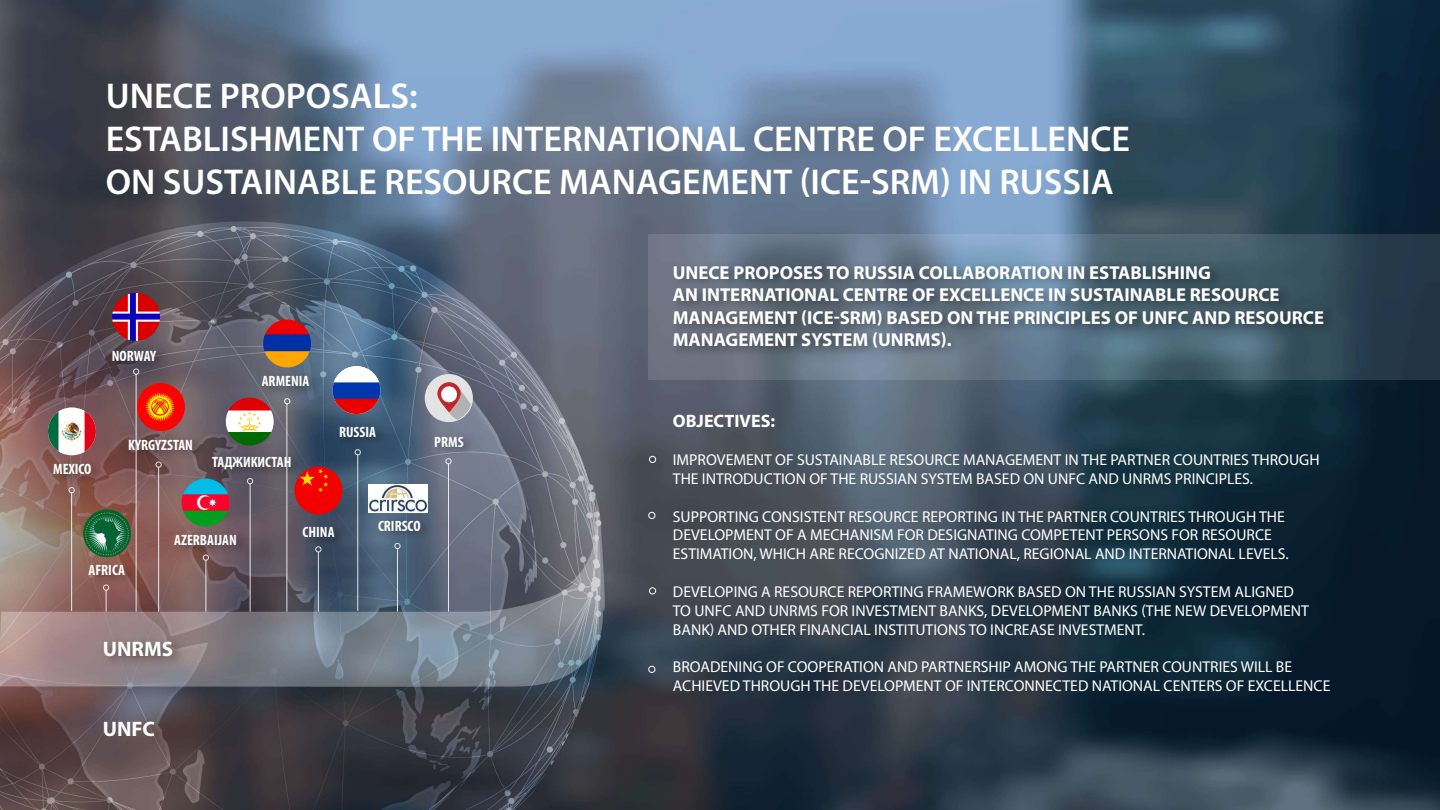
<style>
.page{position:relative;width:1440px;height:810px;background:#fff}
.page>*{position:absolute;margin:0;border:0;box-sizing:border-box;transform-origin:0 0}
.t1{font:600 36px/43.2px "Myriad Pro";color:#fff}
.t2{font:700 21px "Myriad Pro";color:#fff}
.t3{font:700 18.75px/22.5px "Myriad Pro";color:#fff}
.t4{font:700 18px "Myriad Pro";color:#fff}
.t5{font:15.67px/18.8px "Myriad Pro";color:#fff}
.t6{font:700 condensed 15px "Myriad Pro";color:#fff}
</style>
<div class="page">
<img style="left:0;top:0;width:1440px;height:810px">
<img style="left:372px;top:510px;width:65px;height:57px">
<img style="left:210px;top:446px;width:98px;height:58px">
<img style="left:122px;top:411px;width:88px;height:75px">
<img style="left:256px;top:347px;width:70px;height:75px">
<img style="left:168px;top:506px;width:86px;height:74px">
<img style="left:428px;top:426px;width:53px;height:57px">
<img style="left:82px;top:536px;width:60px;height:93px">
<img style="left:106px;top:340px;width:67px;height:57px">
<img style="left:296px;top:516px;width:56px;height:58px">
<img style="left:47px;top:435px;width:61px;height:75px">
<img style="left:333px;top:416px;width:60px;height:57px">
<img style="left:368px;top:485px;width:59px;height:28px">
<div style="left:649px;top:456px;width:7px;height:7px;border:1px solid #fff;border-radius:50%"></div>
<div style="left:648px;top:512px;width:7px;height:7px;border:1px solid #fff;border-radius:50%"></div>
<div style="left:649px;top:587px;width:7px;height:7px;border:1px solid #fff;border-radius:50%"></div>
<div style="left:648px;top:666px;width:7px;height:7px;border:1px solid #fff;border-radius:50%"></div>
<svg style="left:48px;top:407px;width:48px;height:48px"></svg>
<img style="left:48px;top:409px;width:48px;height:44px">
<img style="left:263px;top:320px;width:48px;height:47px;border-radius:24px">
<img style="left:333px;top:366px;width:47px;height:48px;border-radius:24px">
<img style="left:112px;top:293px;width:48px;height:48px;border-radius:24px">
<img style="left:137px;top:383px;width:48px;height:48px">
<img style="left:226px;top:398px;width:48px;height:48px">
<img style="left:295px;top:467px;width:47px;height:47px;border-radius:24px">
<img style="left:182px;top:479px;width:48px;height:47px;border-radius:24px">
<img style="left:83px;top:509px;width:48px;height:48px">
<div style="left:425px;top:374px;width:48px;height:48px;background:#e3e3e3;border-radius:50%"></div>
<svg style="left:437px;top:382px;width:24px;height:30px"></svg>
<svg style="left:440px;top:379px;width:32px;height:43px"></svg>
<img style="left:97px;top:631px;width:409px;height:81px">
<hr style="left:318px;top:552px;width:1px;height:60px;background:#fff">
<svg style="left:315px;top:546px;width:6px;height:6px"></svg>
<hr style="left:357px;top:454px;width:1px;height:157px;background:#fff">
<svg style="left:355px;top:449px;width:6px;height:6px"></svg>
<hr style="left:448px;top:464px;width:1px;height:148px;background:#fff">
<svg style="left:446px;top:458px;width:6px;height:6px"></svg>
<hr style="left:397px;top:548px;width:1px;height:64px;background:#fff">
<svg style="left:394px;top:543px;width:6px;height:6px"></svg>
<hr style="left:250px;top:483px;width:1px;height:129px;background:#fff">
<svg style="left:247px;top:478px;width:6px;height:6px"></svg>
<hr style="left:206px;top:560px;width:1px;height:52px;background:#fff">
<svg style="left:203px;top:555px;width:6px;height:6px"></svg>
<svg style="left:103px;top:585px;width:6px;height:27px"></svg>
<hr style="left:71px;top:492px;width:1px;height:119px;background:#fff">
<svg style="left:69px;top:487px;width:6px;height:6px"></svg>
<hr style="left:158px;top:467px;width:1px;height:145px;background:#fff">
<svg style="left:156px;top:462px;width:6px;height:6px"></svg>
<hr style="left:136px;top:374px;width:1px;height:238px;background:#fff">
<svg style="left:133px;top:369px;width:6px;height:6px"></svg>
<svg style="left:649px;top:235px;width:791px;height:145px;background:#475b6c"></svg>
<img style="left:667px;top:254px;width:678px;height:158px">
<hr style="left:286px;top:404px;width:1px;height:208px;background:#fff">
<svg style="left:284px;top:398px;width:6px;height:6px"></svg>
<h1 class="t1" style="left:106px;top:73px;width:1026px">UNECE PROPOSALS:<br>ESTABLISHMENT OF THE INTERNATIONAL CENTRE OF EXCELLENCE<br>ON SUSTAINABLE RESOURCE MANAGEMENT (ICE-SRM) IN RUSSIA</h1>
<p class="t6" style="left:53px;top:460px;width:40px">MEXICO</p>
<p class="t6" style="left:112px;top:346px;width:46px">NORWAY</p>
<p class="t6" style="left:262px;top:372px;width:49px">ARMENIA</p>
<p class="t6" style="left:128px;top:436px;width:66px">KYRGYZSTAN</p>
<p class="t6" style="left:212px;top:453px;width:81px">ТАДЖИКИСТАН</p>
<p class="t6" style="left:339px;top:423px;width:38px">RUSSIA</p>
<p class="t6" style="left:434px;top:433px;width:31px">PRMS</p>
<p class="t6" style="left:88px;top:561px;width:38px">AFRICA</p>
<p class="t6" style="left:174px;top:530px;width:64px">AZERBAIJAN</p>
<p class="t6" style="left:303px;top:523px;width:33px">CHINA</p>
<p class="t6" style="left:378px;top:517px;width:44px">CRIRSCO</p>
<h2 class="t2" style="left:103px;top:635px;width:72px">UNRMS</h2>
<h2 class="t2" style="left:103px;top:716px;width:54px">UNFC</h2>
<p class="t3" style="left:673px;top:261px;width:653px">UNECE PROPOSES TO RUSSIA COLLABORATION IN ESTABLISHING<br>AN INTERNATIONAL CENTRE OF EXCELLENCE IN SUSTAINABLE RESOURCE MANAGEMENT (ICE-SRM) BASED ON THE PRINCIPLES OF UNFC AND RESOURCE MANAGEMENT SYSTEM (UNRMS).</p>
<p class="t4" style="left:673px;top:409px;width:104px">OBJECTIVES:</p>
<p class="t5" style="left:673px;top:450px;width:648px">IMPROVEMENT OF SUSTAINABLE RESOURCE MANAGEMENT IN THE PARTNER COUNTRIES THROUGH<br>THE INTRODUCTION OF THE RUSSIAN SYSTEM BASED ON UNFC AND UNRMS PRINCIPLES.</p>
<p class="t5" style="left:673px;top:507px;width:617px">SUPPORTING CONSISTENT RESOURCE REPORTING IN THE PARTNER COUNTRIES THROUGH THE<br>DEVELOPMENT OF A MECHANISM FOR DESIGNATING COMPETENT PERSONS FOR RESOURCE<br>ESTIMATION, WHICH ARE RECOGNIZED AT NATIONAL, REGIONAL AND INTERNATIONAL LEVELS.</p>
<p class="t5" style="left:673px;top:582px;width:638px">DEVELOPING A RESOURCE REPORTING FRAMEWORK BASED ON THE RUSSIAN SYSTEM ALIGNED<br>TO UNFC AND UNRMS FOR INVESTMENT BANKS, DEVELOPMENT BANKS (THE NEW DEVELOPMENT<br>BANK) AND OTHER FINANCIAL INSTITUTIONS TO INCREASE INVESTMENT.</p>
<p class="t5" style="left:673px;top:657px;width:659px">BROADENING OF COOPERATION AND PARTNERSHIP AMONG THE PARTNER COUNTRIES WILL BE<br>ACHIEVED THROUGH THE DEVELOPMENT OF INTERCONNECTED NATIONAL CENTERS OF EXCELLENCE</p>
</div>
